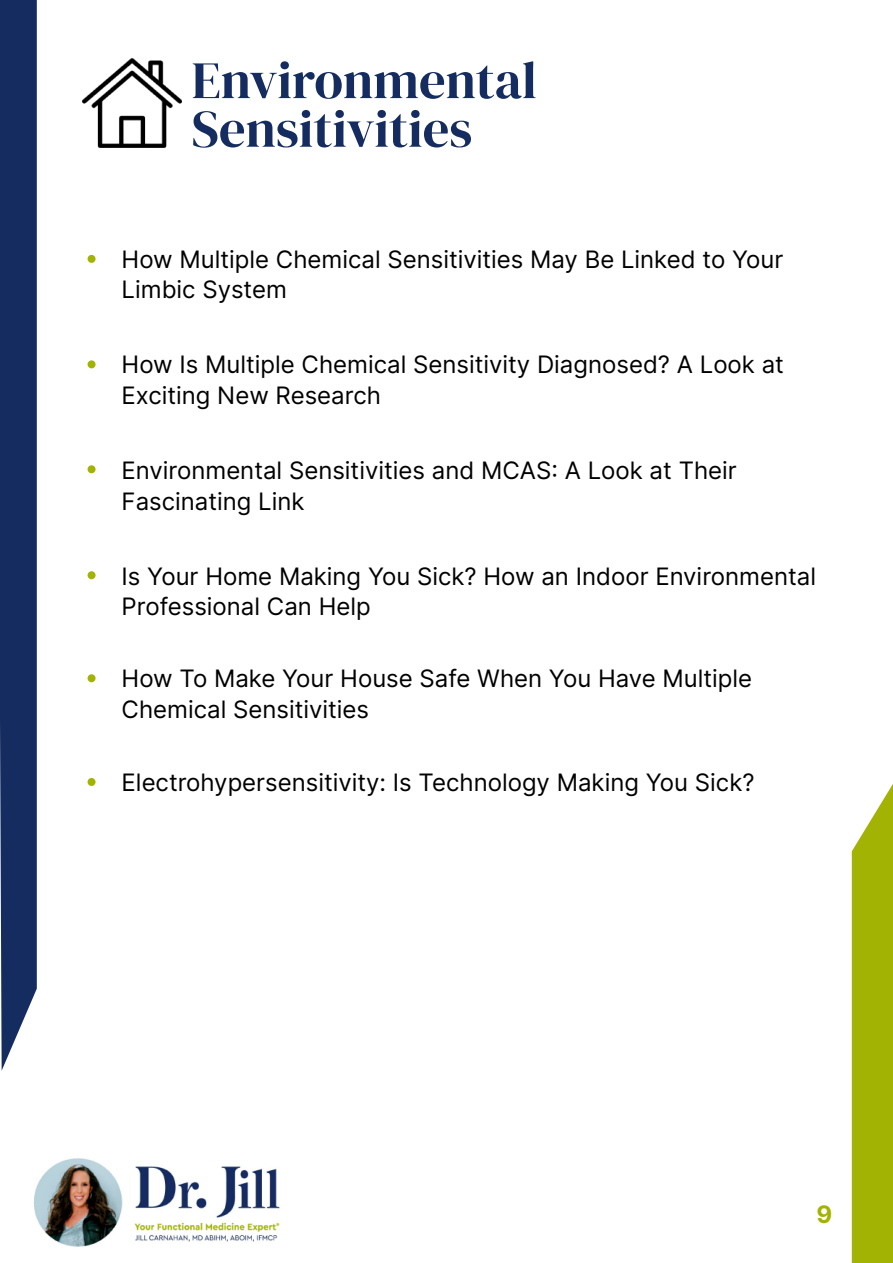
<style>
.page{position:relative;width:893px;height:1263px;background:#fff}
.page>*{position:absolute;margin:0;border:0;box-sizing:border-box;transform-origin:0 0}
.t1{font:52.5px/48.6px "DM Serif Display";color:#152c60}
.t2{font:24px/30.6px "Inter";color:#000}
.t3{font:700 24px "Inter";color:#a3b303}
</style>
<div class="page">
<div style="left:88px;top:255px;width:8px;height:8px;background:#a3b303;border-radius:50%"></div>
<div style="left:88px;top:360px;width:8px;height:8px;background:#a3b303;border-radius:50%"></div>
<div style="left:88px;top:465px;width:8px;height:8px;background:#a3b303;border-radius:50%"></div>
<div style="left:88px;top:571px;width:8px;height:8px;background:#a3b303;border-radius:50%"></div>
<div style="left:88px;top:674px;width:8px;height:8px;background:#a3b303;border-radius:50%"></div>
<div style="left:88px;top:778px;width:8px;height:8px;background:#a3b303;border-radius:50%"></div>
<img style="left:33px;top:1158px;width:247px;height:89px">
<svg style="left:852px;top:784px;width:41px;height:479px;background:#a9b814"></svg>
<svg style="left:0;top:0;width:37px;height:1071px;background:#203667"></svg>
<img style="left:83px;top:59px;width:99px;height:88px">
<h1 class="t1" style="left:192px;top:57px;width:347px">Environmental<br>Sensitivities</h1>
<p class="t2" style="left:122px;top:243px;width:663px">How Multiple Chemical Sensitivities May Be Linked to Your<br>Limbic System</p>
<p class="t2" style="left:122px;top:349px;width:664px">How Is Multiple Chemical Sensitivity Diagnosed? A Look at<br>Exciting New Research</p>
<p class="t2" style="left:122px;top:454px;width:617px">Environmental Sensitivities and MCAS: A Look at Their<br>Fascinating Link</p>
<p class="t2" style="left:122px;top:560px;width:696px">Is Your Home Making You Sick? How an Indoor Environmental<br>Professional Can Help</p>
<p class="t2" style="left:122px;top:662px;width:632px">How To Make Your House Safe When You Have Multiple<br>Chemical Sensitivities</p>
<p class="t2" style="left:122px;top:766px;width:634px">Electrohypersensitivity: Is Technology Making You Sick?</p>
<p class="t3" style="left:816px;top:1196px;width:17px">9</p>
</div>
